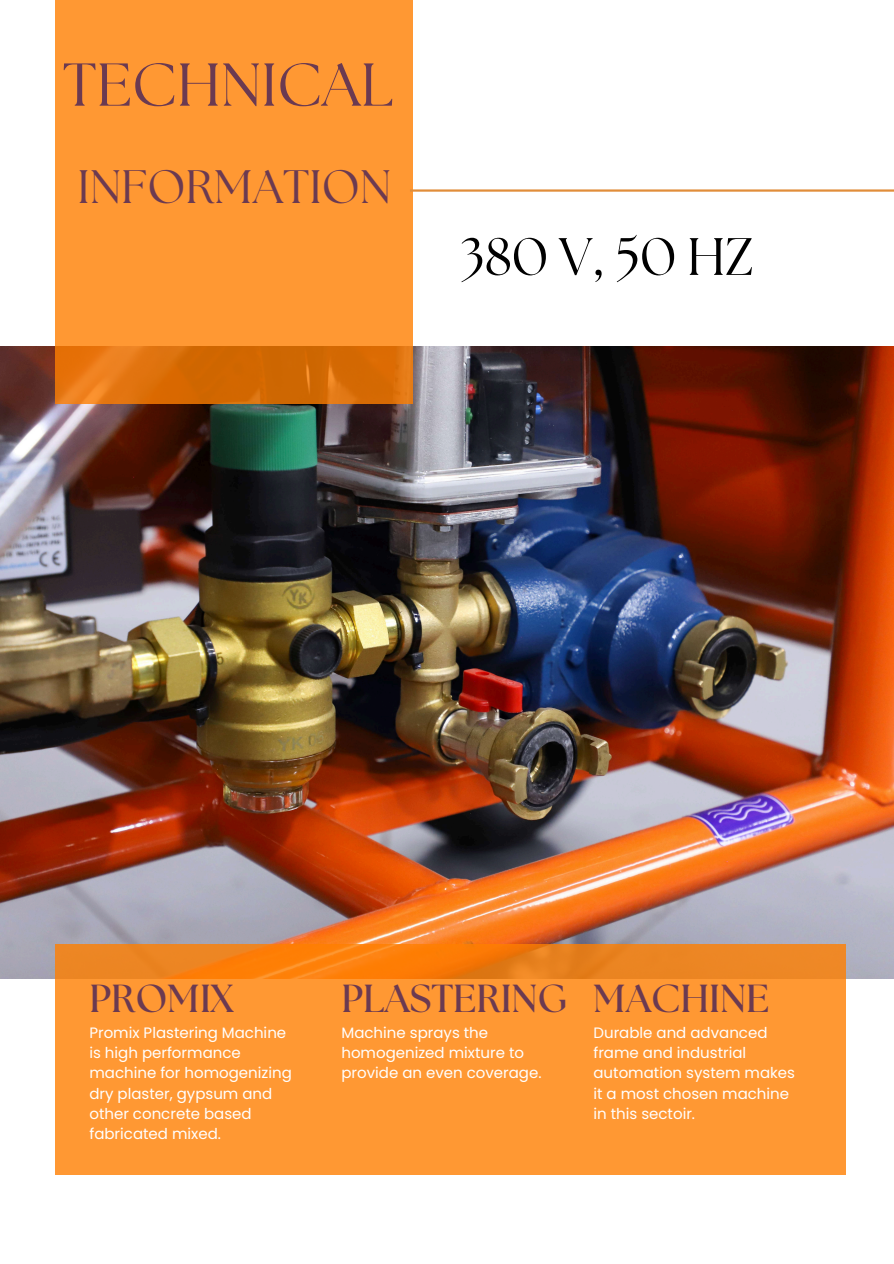
<style>
.page{position:relative;width:894px;height:1264px;background:#fff}
.page>*{position:absolute;margin:0;border:0;box-sizing:border-box;transform-origin:0 0}
.t1{font:60.3px "The Seasons";color:#6b3a51}
.t2{font:52.5px "The Seasons";color:#000}
.t3{font:46.8px "The Seasons";color:#6b3a51}
.t4{font:700 39px "The Seasons";color:#6b3a51}
.t5{font:15px/20.2px "Poppins";color:#fff}
</style>
<div class="page">
<img style="left:0;top:346px;width:893px;height:632px">
<svg style="left:56px;top:0;width:357px;height:403px;background:#f9922d"></svg>
<hr style="left:410px;top:189px;width:483px;height:3px;background:#e18d3a">
<svg style="left:56px;top:944px;width:790px;height:230px;background:#fc942f"></svg>
<h1 class="t1" style="left:63px;top:57px;width:332px">TECHNICAL</h1>
<h3 class="t3" style="left:77px;top:165px;width:315px">INFORMATION</h3>
<h2 class="t2" style="left:459px;top:233px;width:294px">380 V, 50 HZ</h2>
<h3 class="t4" style="left:89px;top:981px;width:145px">PROMIX</h3>
<p class="t5" style="left:89px;top:1022px;width:204px">Promix Plastering Machine is high performance machine for homogenizing dry plaster, gypsum and other concrete based fabricated mixed.</p>
<h3 class="t4" style="left:341px;top:981px;width:227px">PLASTERING</h3>
<p class="t5" style="left:341px;top:1022px;width:201px">Machine sprays the homogenized mixture to provide an even coverage.</p>
<h3 class="t4" style="left:593px;top:981px;width:177px">MACHINE</h3>
<p class="t5" style="left:593px;top:1022px;width:203px">Durable and advanced frame and industrial automation system makes it a most chosen machine in this sectoir.</p>
</div>
